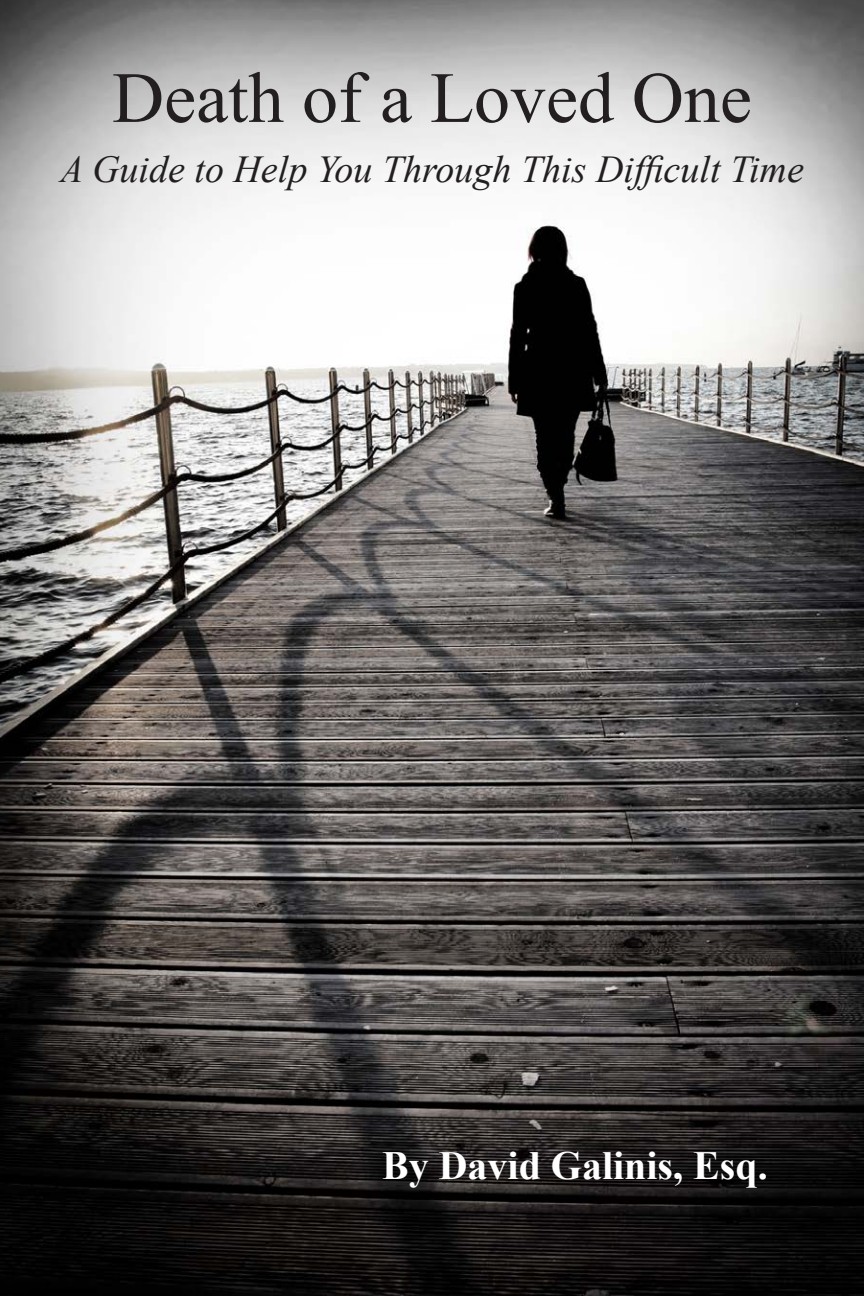
<style>
.page{position:relative;width:864px;height:1296px;background:#fff}
.page>*{position:absolute;margin:0;border:0;box-sizing:border-box;transform-origin:0 0}
.t1{font:72px "Times New Roman";color:#231f20}
.t2{font:700 40px "Times New Roman";color:#fff}
.t3{font:italic 38px "Times New Roman";color:#231f20}
</style>
<div class="page">
<img style="left:0;top:0;width:864px;height:1296px">
<h1 class="t1" style="left:112px;top:49px;width:641px">Death of a Loved One</h1>
<p class="t3" style="left:60px;top:143px;width:745px">A Guide to Help You Through This Difficult Time</p>
<p class="t2" style="left:382px;top:1138px;width:387px">By David Galinis, Esq.</p>
</div>
